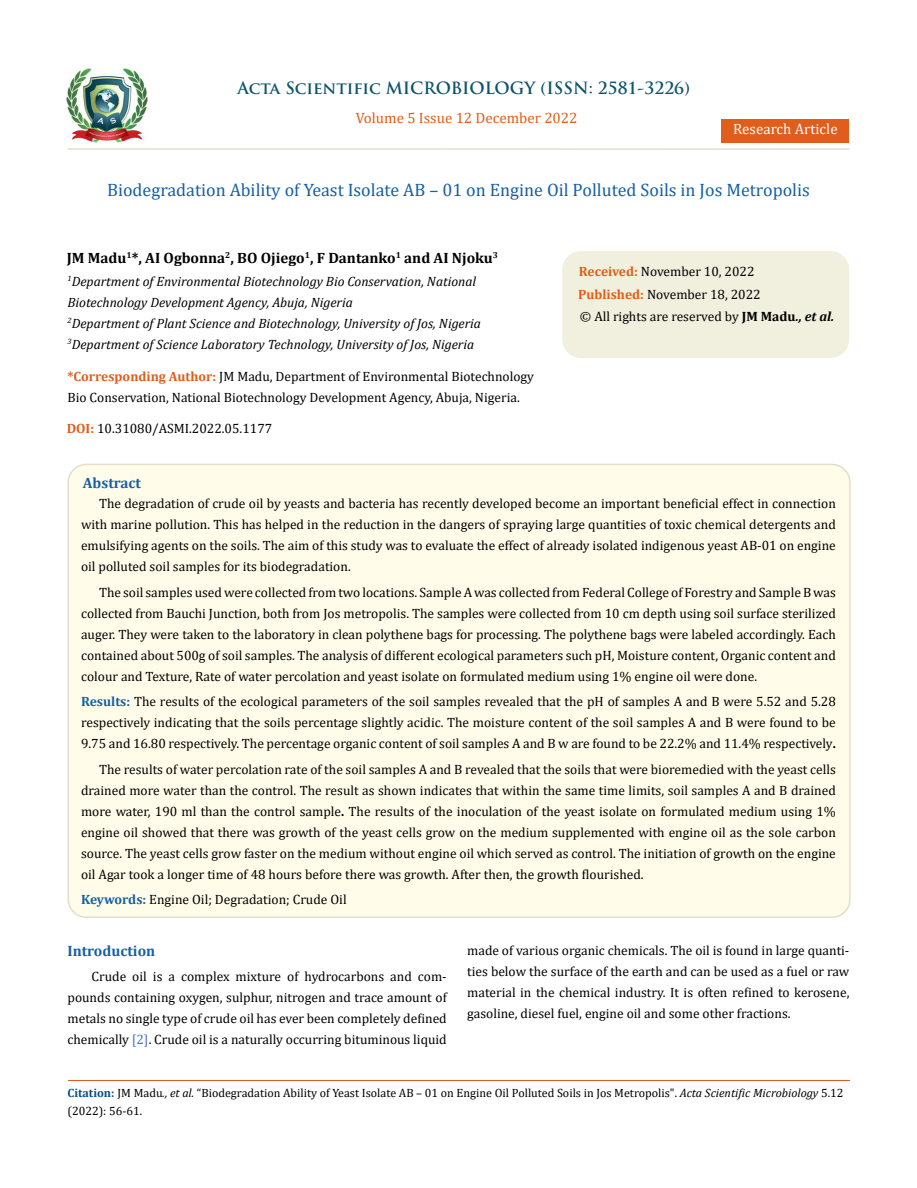
<style>
.page{position:relative;width:917px;height:1188px;background:#fff}
.page>*{position:absolute;margin:0;border:0;box-sizing:border-box;transform-origin:0 0}
.t1{font:18px "Cambria";color:#1560a6}
.t2{font:700 16.5px "Trajan Pro";color:#0e546a}
.t3{font:700 15px "Cambria";color:#000}
.t4{font:15px "Cambria";color:#e05d1a}
.t5{font:700 15px "Cambria";color:#1560a6}
.t6{font:15px "Cambria";color:#fff}
.t7{font:13.5px/21px "Cambria";color:#000;text-align:justify}
.t8{font:italic 13.5px/21px "Cambria";color:#000}
.t9{font:12px/18px "Cambria";color:#000}
.s1{font-weight:700;color:#e05d1a}
.s2{font-weight:700}
.s3{font-weight:700;font-style:italic}
.s4{font-weight:700;color:#1560a6}
.s5{color:#4472c4}
.s6{font-weight:700;color:#035089}
.s7{font-style:italic}
</style>
<div class="page">
<img style="left:67px;top:68px;width:80px;height:74px">
<div style="left:721px;top:119px;width:128px;height:23px;background:#e05d1a"></div>
<div style="left:563px;top:252px;width:285px;height:105px;background:#f1f0de;border-radius:18px"></div>
<div style="left:562px;top:251px;width:287px;height:107px;border:2px solid #f1f0de;border-radius:18px"></div>
<div style="left:68px;top:464px;width:781px;height:453px;background:#fffde9;border-radius:18px"></div>
<div style="left:67px;top:464px;width:783px;height:454px;border:2px solid #e0dfcd;border-radius:18px"></div>
<hr style="left:68px;top:1081px;width:781px;height:1px;background:#e05d1a">
<hr style="left:67px;top:148px;width:782px;height:2px;background:#e0dfcd">
<p class="t2" style="left:237px;top:77px;width:454px">Acta Scientific MICROBIOLOGY (ISSN: 2581-3226)</p>
<p class="t4" style="left:356px;top:109px;width:223px">Volume 5 Issue 12 December 2022</p>
<p class="t6" style="left:733px;top:120px;width:106px">Research Article</p>
<h1 class="t1" style="left:107px;top:180px;width:704px">Biodegradation Ability of Yeast Isolate AB – 01 on Engine Oil Polluted Soils in Jos Metropolis</h1>
<p class="t3" style="left:67px;top:248px;width:432px">JM Madu<sup>1</sup>*, AI Ogbonna<sup>2</sup>, BO Ojiego<sup>1</sup>, F Dantanko<sup>1</sup> and AI Njoku<sup>3</sup></p>
<p class="t8" style="left:67px;top:270px;width:415px"><sup>1</sup>Department of Environmental Biotechnology Bio Conservation, National Biotechnology Development Agency, Abuja, Nigeria<br><sup>2</sup>Department of Plant Science and Biotechnology, University of Jos, Nigeria <sup>3</sup>Department of Science Laboratory Technology, University of Jos, Nigeria</p>
<p class="t7" style="left:67px;top:366px;width:468px"><span class="s1">*Corresponding Author:</span> JM Madu, Department of Environmental Biotechnology<br>Bio Conservation, National Biotechnology Development Agency, Abuja, Nigeria.</p>
<p class="t7" style="left:67px;top:418px;width:207px"><span class="s1">DOI:</span> 10.31080/ASMI.2022.05.1177</p>
<p class="t7" style="left:578px;top:260px;width:184px;line-height:23px"><span class="s1">Received:</span> November 10, 2022<br><span class="s1">Published:</span> November 18, 2022</p>
<p class="t7" style="left:580px;top:306px;width:256px">© All rights are reserved by <span class="s2">JM Madu</span><span class="s3">., et al.</span></p>
<p class="t5" style="left:83px;top:472px;width:60px">Abstract</p>
<p class="t7" style="left:81px;top:493px;width:756px;text-indent:18px">The degradation of crude oil by yeasts and bacteria has recently developed become an important beneficial effect in connection with marine pollution. This has helped in the reduction in the dangers of spraying large quantities of toxic chemical detergents and emulsifying agents on the soils. The aim of this study was to evaluate the effect of already isolated indigenous yeast AB-01 on engine oil polluted soil samples for its biodegradation.</p>
<p class="t7" style="left:81px;top:582px;width:756px;text-indent:18px">The soil samples used were collected from two locations. Sample A was collected from Federal College of Forestry and Sample B was collected from Bauchi Junction, both from Jos metropolis. The samples were collected from 10 cm depth using soil surface sterilized auger. They were taken to the laboratory in clean polythene bags for processing. The polythene bags were labeled accordingly. Each contained about 500g of soil samples. The analysis of different ecological parameters such pH, Moisture content, Organic content and colour and Texture, Rate of water percolation and yeast isolate on formulated medium using 1% engine oil were done.</p>
<p class="t7" style="left:81px;top:691px;width:756px"><span class="s4">Results:</span> The results of the ecological parameters of the soil samples revealed that the pH of samples A and B were 5.52 and 5.28 respectively indicating that the soils percentage slightly acidic. The moisture content of the soil samples A and B were found to be 9.75 and 16.80 respectively. The percentage organic content of soil samples A and B w are found to be 22.2% and 11.4% respectively<span class="s2">.</span></p>
<p class="t7" style="left:81px;top:759px;width:756px;text-indent:18px">The results of water percolation rate of the soil samples A and B revealed that the soils that were bioremedied with the yeast cells drained more water than the control. The result as shown indicates that within the same time limits, soil samples A and B drained more water, 190 ml than the control sample<span class="s2">.</span> The results of the inoculation of the yeast isolate on formulated medium using 1% engine oil showed that there was growth of the yeast cells grow on the medium supplemented with engine oil as the sole carbon source. The yeast cells grow faster on the medium without engine oil which served as control. The initiation of growth on the engine oil Agar took a longer time of 48 hours before there was growth. After then, the growth flourished.</p>
<p class="t7" style="left:81px;top:889px;width:267px"><span class="s4">Keywords:</span> Engine Oil; Degradation; Crude Oil</p>
<p class="t5" style="left:67px;top:940px;width:89px">Introduction</p>
<p class="t7" style="left:67px;top:966px;width:381px;text-indent:24px">Crude oil is a complex mixture of hydrocarbons and com&shy;pounds containing oxygen, sulphur, nitrogen and trace amount of metals no single type of crude oil has ever been completely defined chemically <span class="s5">[2]</span>. Crude oil is a naturally occurring bituminous liquid</p>
<p class="t7" style="left:467px;top:940px;width:384px">made of various organic chemicals. The oil is found in large quanti&shy;ties below the surface of the earth and can be used as a fuel or raw material in the chemical industry. It is often refined to kerosene, gasoline, diesel fuel, engine oil and some other fractions.</p>
<p class="t9" style="left:68px;top:1084px;width:777px"><span class="s6">Citation:</span> JM Madu<span class="s7">., et al.</span> “Biodegradation Ability of Yeast Isolate AB – 01 on Engine Oil Polluted Soils in Jos Metropolis". <span class="s7">Acta Scientific Microbiology</span> 5.12 (2022): 56-61.</p>
</div>
